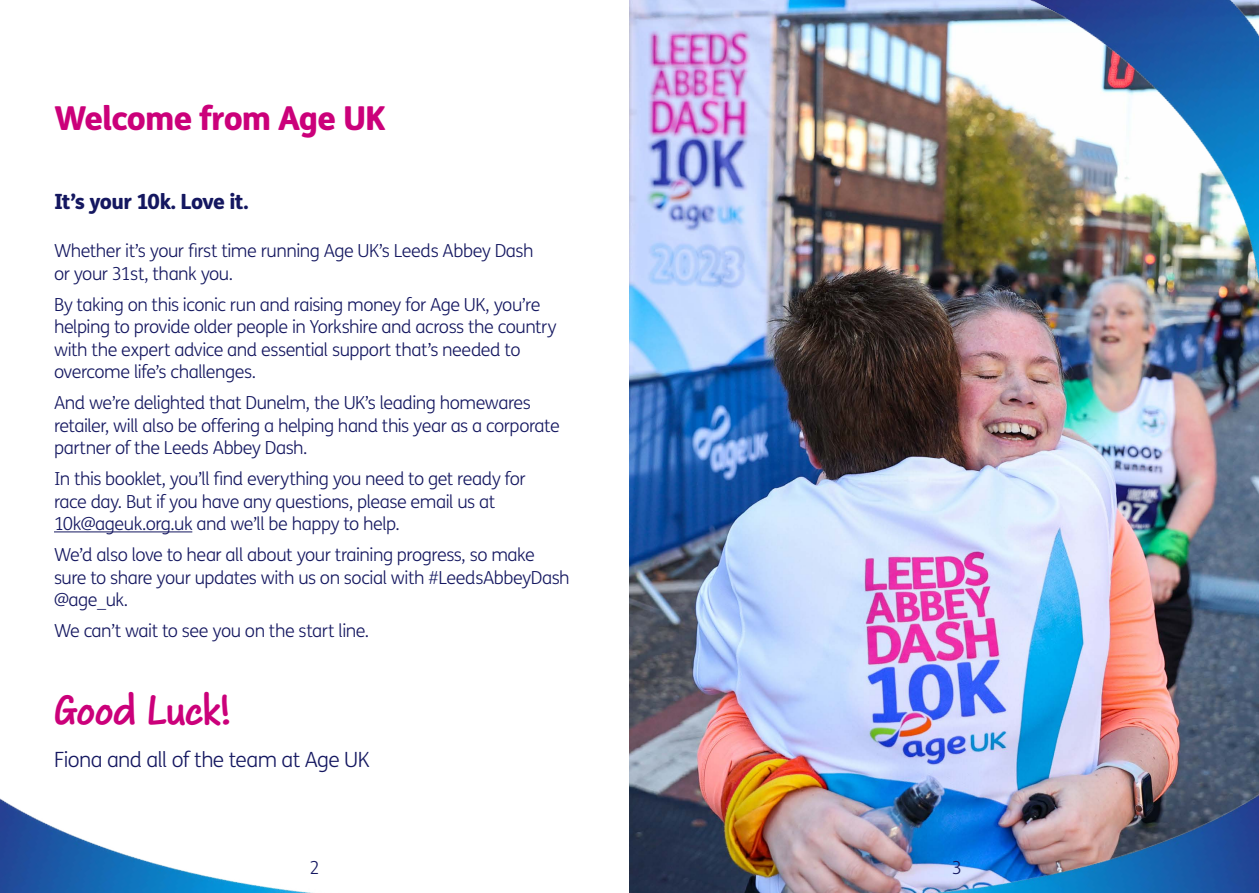
<style>
.page{position:relative;width:1259px;height:893px;background:#fff}
.page>*{position:absolute;margin:0;border:0;box-sizing:border-box;transform-origin:0 0}
.t1{font:700 49.35px "Maku";letter-spacing:-.02em;color:#cb007a}
.t2{font:800 33px "FS Me";letter-spacing:-.03em;color:#cb007a}
.t3{font:300 21px "FS Me";letter-spacing:-.025em;color:#141760}
.t4{font:800 21px "FS Me";letter-spacing:-.03em;color:#141760}
.t5{font:300 18px/22.5px "FS Me";letter-spacing:-.025em;color:#141760}
</style>
<div class="page">
<img style="left:0;top:531px;width:313px;height:362px">
<img style="left:629px;top:0;width:630px;height:893px">
<img style="left:853px;top:502px;width:406px;height:391px">
<img style="left:836px;top:0;width:423px;height:381px">
<hr style="left:54px;top:531px;width:138px;height:1px;background:#141760">
<h2 class="t2" style="left:54px;top:92px;width:334px">Welcome from Age UK</h2>
<p class="t4" style="left:54px;top:185px;width:196px">It’s your 10k. Love it.</p>
<p class="t5" style="left:54px;top:239px;width:481px">Whether it’s your first time running Age UK’s Leeds Abbey Dash or your 31st, thank you.</p>
<p class="t5" style="left:54px;top:292px;width:504px">By taking on this iconic run and raising money for Age UK, you’re helping to provide older people in Yorkshire and across the country with the expert advice and essential support that’s needed to overcome life’s challenges.</p>
<p class="t5" style="left:54px;top:391px;width:507px">And we’re delighted that Dunelm, the UK’s leading homewares retailer, will also be offering a helping hand this year as a corporate partner of the Leeds Abbey Dash.</p>
<p class="t5" style="left:54px;top:467px;width:473px">In this booklet, you’ll find everything you need to get ready for race day. But if you have any questions, please email us at<br>10k@ageuk.org.uk and we’ll be happy to help.</p>
<p class="t5" style="left:54px;top:543px;width:517px">We’d also love to hear all about your training progress, so make sure to share your updates with us on social with #LeedsAbbeyDash @age_uk.</p>
<p class="t5" style="left:54px;top:619px;width:317px">We can’t wait to see you on the start line.</p>
<h1 class="t1" style="left:54px;top:678px;width:181px">Good Luck!</h1>
<p class="t3" style="left:54px;top:746px;width:317px">Fiona and all of the team at Age UK</p>
<p class="t5" style="left:309px;top:856px;width:12px">2</p>
<p class="t5" style="left:952px;top:856px;width:12px">3</p>
</div>
